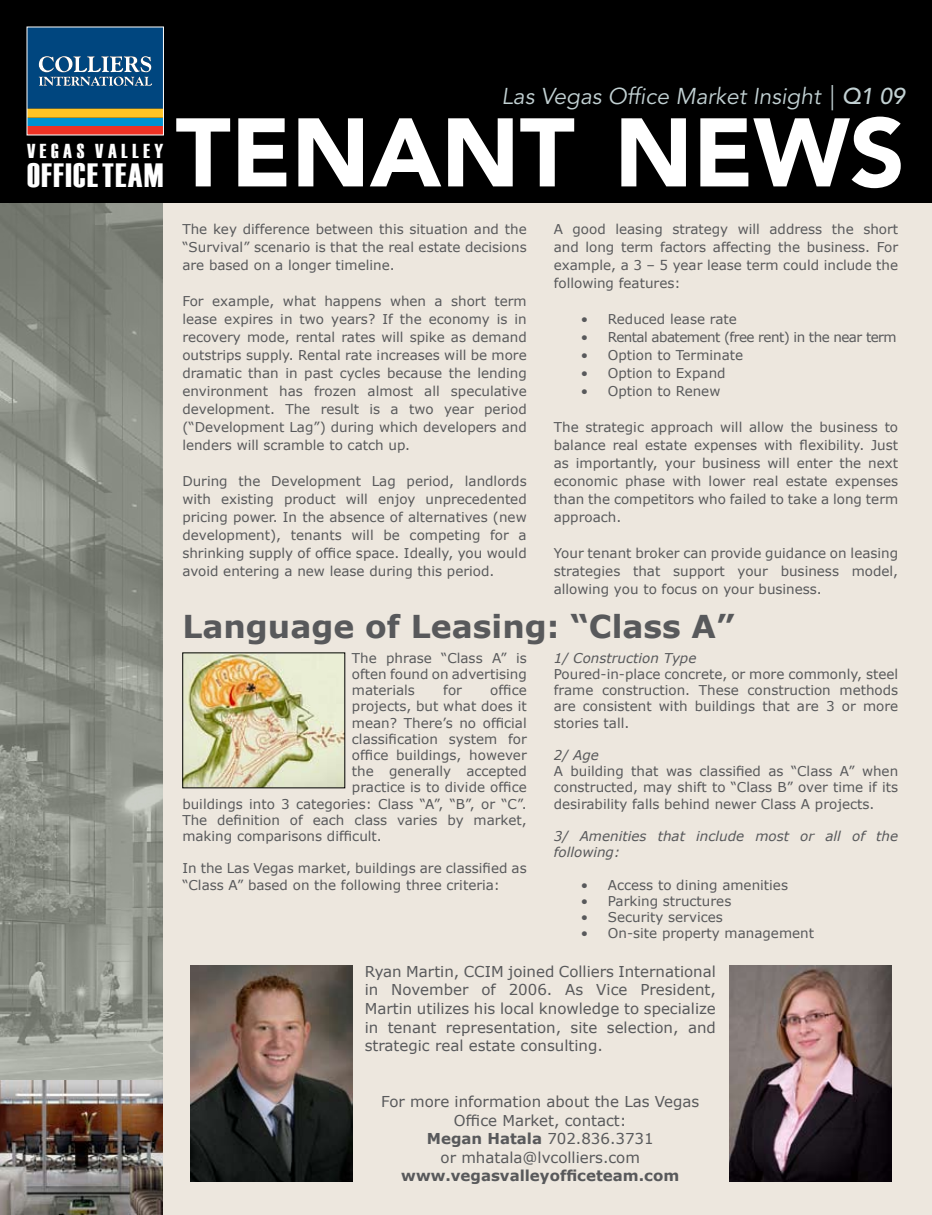
<style>
.page{position:relative;width:932px;height:1215px;background:#ede7de}
.page>*{position:absolute;margin:0;border:0;box-sizing:border-box;transform-origin:0 0}
.t1{font:900 96.15px "Avenir LT Std";color:#fff}
.t2{font:33.6px "Haettenschweiler";letter-spacing:.045em;color:#fff}
.t3{font:700 31.5px "Verdana";color:#58595b}
.t4{font:italic 22.8px "Avenir LT Std";color:#c2d1d3}
.t5{font:20.1px "Haettenschweiler";letter-spacing:.23em;color:#fff}
.t6{font:15px/18.6px "Verdana";color:#58595b;text-align:justify}
.t7{font:700 15px "Verdana";color:#58595b}
.t8{font:13.5px/18px "Verdana";color:#58595b;text-align:justify}
.t9{font:italic 13.5px/16.2px "Verdana";color:#58595b}
.t10{font:13.5px "Verdana";letter-spacing:-.04em;color:#58595b}
.s1{font-weight:500}
.s2{font-weight:700}
</style>
<div class="page">
<img style="left:0;top:202px;width:162px;height:878px">
<img style="left:0;top:1080px;width:162px;height:135px">
<div style="left:0;top:0;width:932px;height:202px;background:#000"></div>
<div style="left:27px;top:118px;width:136px;height:9px;background:#0092cf"></div>
<div style="left:27px;top:127px;width:136px;height:8px;background:#ee3224"></div>
<svg style="left:29px;top:29px;width:133px;height:89px;background:#31627e"></svg>
<img style="left:190px;top:965px;width:162px;height:216px">
<img style="left:729px;top:965px;width:162px;height:216px">
<img style="left:184px;top:654px;width:159px;height:132px">
<h3 class="t5" style="left:27px;top:139px;width:138px">VEGAS VALLEY</h3>
<h2 class="t2" style="left:27px;top:156px;width:138px">OFFICE TEAM</h2>
<h3 class="t4" style="left:501px;top:83px;width:405px">Las Vegas Office Market Insight | <span class="s1">Q1 09</span></h3>
<h1 class="t1" style="left:176px;top:95px;width:731px">TENANT NEWS</h1>
<p class="t8" style="left:182px;top:220px;width:346px">The key difference between this situation and the “Survival” scenario is that the real estate decisions are based on a longer timeline.</p>
<p class="t8" style="left:182px;top:292px;width:346px">For example, what happens when a short term lease expires in two years? If the economy is in recovery mode, rental rates will spike as demand outstrips supply. Rental rate increases will be more dramatic than in past cycles because the lending environment has frozen almost all speculative development. The result is a two year period (“Development Lag”) during which developers and lenders will scramble to catch up.</p>
<p class="t8" style="left:182px;top:472px;width:346px">During the Development Lag period, landlords with existing product will enjoy unprecedented pricing power. In the absence of alternatives (new development), tenants will be competing for a shrinking supply of office space. Ideally, you would avoid entering a new lease during this period.</p>
<p class="t8" style="left:554px;top:220px;width:346px">A good leasing strategy will address the short and long term factors affecting the business. For example, a 3 – 5 year lease term could include the following features:</p>
<p class="t8" style="left:580px;top:310px;width:157px">• Reduced lease rate</p>
<p class="t10" style="left:580px;top:328px;width:317px">• Rental abatement (free rent) in the near term</p>
<p class="t8" style="left:580px;top:346px;width:164px">• Option to Terminate</p>
<p class="t8" style="left:580px;top:364px;width:146px">• Option to Expand</p>
<p class="t8" style="left:580px;top:382px;width:141px">• Option to Renew</p>
<p class="t8" style="left:554px;top:418px;width:346px">The strategic approach will allow the business to balance real estate expenses with flexibility. Just as importantly, your business will enter the next economic phase with lower real estate expenses than the competitors who failed to take a long term approach.</p>
<p class="t8" style="left:554px;top:544px;width:346px">Your tenant broker can provide guidance on leasing strategies that support your business model, allowing you to focus on your business.</p>
<h3 class="t3" style="left:182px;top:606px;width:553px">Language of Leasing: “Class A”</h3>
<p class="t8" style="left:352px;top:649px;width:176px;line-height:16.2px">The phrase “Class A” is often found on advertising materials</p>
<p class="t8" style="left:443px;top:681px;width:20px">for</p>
<p class="t8" style="left:490px;top:681px;width:38px">office</p>
<p class="t8" style="left:352px;top:697px;width:176px">projects, but what does it</p>
<p class="t8" style="left:352px;top:713px;width:176px">mean? There’s no official</p>
<p class="t8" style="left:352px;top:729px;width:176px">classification system for</p>
<p class="t8" style="left:352px;top:746px;width:176px">office buildings, however</p>
<p class="t8" style="left:352px;top:762px;width:176px">the generally accepted</p>
<p class="t8" style="left:352px;top:778px;width:176px">practice is to divide office</p>
<p class="t8" style="left:182px;top:794px;width:346px">buildings into 3 categories: Class “A”, “B”, or “C”.</p>
<p class="t8" style="left:182px;top:810px;width:346px">The definition of each class varies by market,</p>
<p class="t8" style="left:182px;top:827px;width:201px">making comparisons difficult.</p>
<p class="t8" style="left:182px;top:860px;width:346px;line-height:16.2px">In the Las Vegas market, buildings are classified as “Class A” based on the following three criteria:</p>
<p class="t9" style="left:554px;top:649px;width:144px">1/ Construction Type</p>
<p class="t8" style="left:554px;top:665px;width:346px;line-height:16.2px">Poured-in-place concrete, or more commonly, steel frame construction. These construction methods are consistent with buildings that are 3 or more stories tall.</p>
<p class="t9" style="left:554px;top:746px;width:47px">2/ Age</p>
<p class="t8" style="left:554px;top:763px;width:346px;line-height:16.2px">A building that was classified as “Class A” when constructed, may shift to “Class B” over time if its desirability falls behind newer Class A projects.</p>
<p class="t9" style="left:554px;top:827px;width:346px">3/ Amenities that include most or all of the following:</p>
<p class="t8" style="left:580px;top:875px;width:209px">• Access to dining amenities</p>
<p class="t8" style="left:580px;top:891px;width:152px">• Parking structures</p>
<p class="t8" style="left:580px;top:908px;width:143px">• Security services</p>
<p class="t8" style="left:580px;top:924px;width:235px">• On-site property management</p>
<p class="t6" style="left:364px;top:961px;width:353px">Ryan Martin, CCIM joined Colliers International in November of 2006. As Vice President, Martin utilizes his local knowledge to specialize in tenant representation, site selection, and strategic real estate consulting.</p>
<p class="t6" style="left:381px;top:1092px;width:320px;text-align:center">For more information about the Las Vegas<br>Office Market, contact:<br><span class="s2">Megan Hatala</span> 702.836.3731<br>or mhatala@lvcolliers.com</p>
<p class="t7" style="left:401px;top:1166px;width:279px">www.vegasvalleyofficeteam.com</p>
</div>
